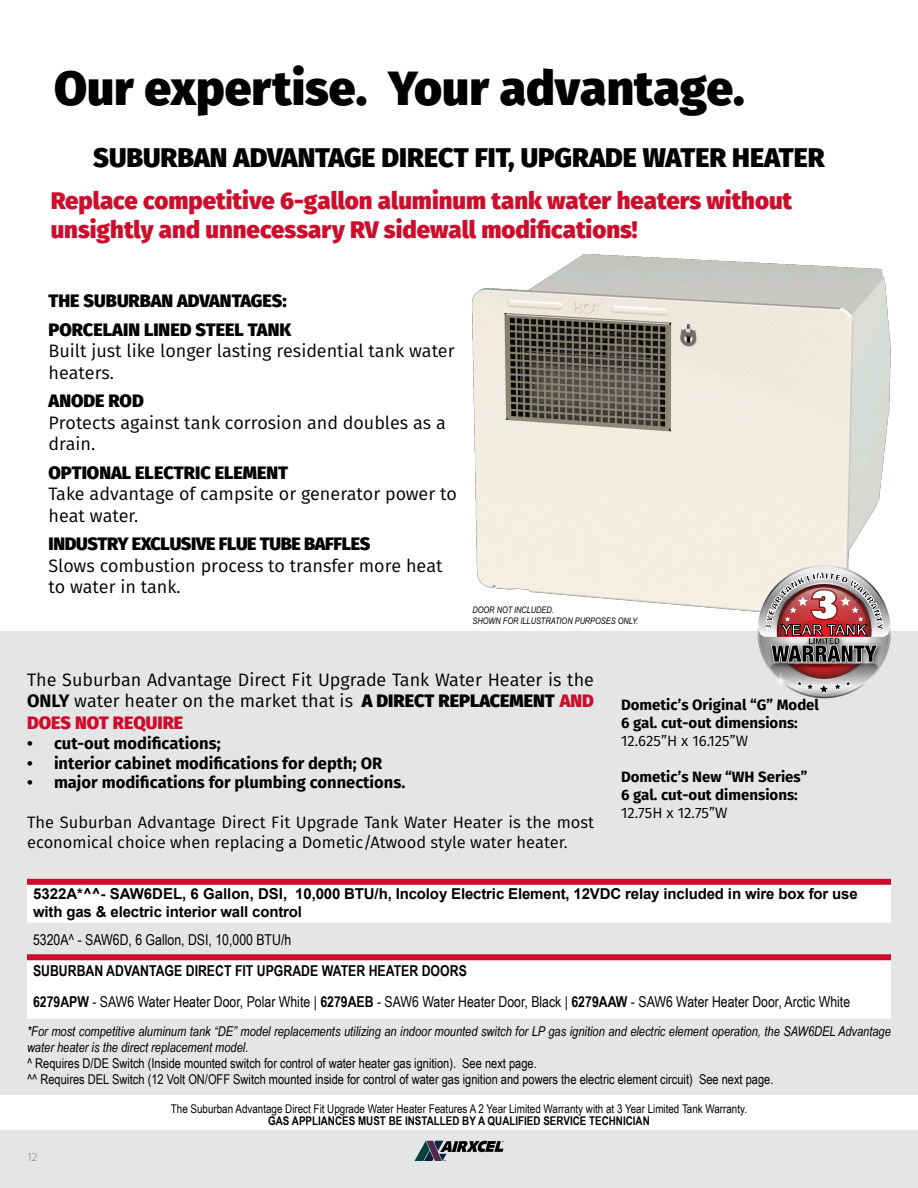
<style>
.page{position:relative;width:918px;height:1188px;background:#fff}
.page>*{position:absolute;margin:0;border:0;box-sizing:border-box;transform-origin:0 0}
.t1{font:800 48px "Fira Sans";color:#000}
.t2{font:800 27px "Fira Sans";color:#000}
.t3{font:800 24px/28.8px "Fira Sans";color:#ce0d2c}
.t4{font:18px/21.6px "Fira Sans";color:#000}
.t5{font:800 18px "Fira Sans";color:#000}
.t6{font:800 18px "Fira Sans";letter-spacing:-.02em;color:#000}
.t7{font:16.5px/19.8px "Fira Sans";color:#000}
.t8{font:700 16.5px "Fira Sans";color:#000}
.t9{font:15px "Arial Narrow";color:#000}
.t10{font:700 15px/18px "Arial";letter-spacing:-.01em;color:#000}
.t11{font:700 15px "Fira Sans";color:#000}
.t12{font:700 15px "Arial Narrow";color:#000}
.t13{font:15px "Fira Sans";color:#000}
.t14{font:13.5px "Arial Narrow";color:#000}
.t15{font:italic 13.5px/16.2px "Arial Narrow";color:#000}
.t16{font:12px "Arial Narrow";color:#000}
.t17{font:700 12px "Arial Narrow";color:#000}
.t18{font:200 12px "Fira Sans";color:#676463}
.t19{font:italic 9px "Arial Narrow";color:#000}
.s1{font-weight:700}
.s2{font-weight:800}
.s3{font-weight:800;color:#ce0d2c}
</style>
<div class="page">
<div style="left:0;top:1130px;width:918px;height:58px;background:#e3e5e6"></div>
<div style="left:0;top:632px;width:918px;height:463px;background:#e3e5e6"></div>
<img style="left:472px;top:254px;width:419px;height:363px">
<svg style="left:27px;top:885px;width:864px;height:134px;fill:#fff"></svg>
<div style="left:27px;top:879px;width:864px;height:6px;background:#ce0d2c"></div>
<div style="left:27px;top:954px;width:864px;height:6px;background:#ce0d2c"></div>
<svg style="left:414px;top:1141px;width:90px;height:20px"></svg>
<svg style="left:759px;top:565px;width:130px;height:130px"></svg>
<p class="t1" style="left:54px;top:55px;width:692px">Our expertise. Your advantage.</p>
<p class="t2" style="left:93px;top:139px;width:733px">SUBURBAN ADVANTAGE DIRECT FIT, UPGRADE WATER HEATER</p>
<p class="t3" style="left:51px;top:186px;width:743px">Replace competitive 6-gallon aluminum tank water heaters without unsightly and unnecessary RV sidewall modifications!</p>
<p class="t5" style="left:49px;top:288px;width:240px">THE SUBURBAN ADVANTAGES:</p>
<p class="t5" style="left:49px;top:317px;width:244px">PORCELAIN LINED STEEL TANK</p>
<p class="t4" style="left:49px;top:340px;width:408px">Built just like longer lasting residential tank water heaters.</p>
<p class="t5" style="left:49px;top:388px;width:97px">ANODE ROD</p>
<p class="t4" style="left:49px;top:412px;width:399px">Protects against tank corrosion and doubles as a drain.</p>
<p class="t5" style="left:49px;top:460px;width:241px">OPTIONAL ELECTRIC ELEMENT</p>
<p class="t4" style="left:49px;top:483px;width:410px">Take advantage of campsite or generator power to heat water.</p>
<p class="t6" style="left:49px;top:531px;width:323px">INDUSTRY EXCLUSIVE FLUE TUBE BAFFLES</p>
<p class="t4" style="left:49px;top:555px;width:396px">Slows combustion process to transfer more heat to water in tank.</p>
<p class="t19" style="left:472px;top:604px;width:83px">DOOR NOT INCLUDED.</p>
<p class="t19" style="left:472px;top:615px;width:167px">SHOWN FOR ILLUSTRATION PURPOSES ONLY.</p>
<p class="t4" style="left:27px;top:669px;width:569px;text-align:justify">The Suburban Advantage Direct Fit Upgrade Tank Water Heater is the <span class="s1">ONLY</span> water heater on the market that is <span class="s2">A DIRECT REPLACEMENT</span> <span class="s3">AND DOES NOT REQUIRE</span></p>
<p class="t8" style="left:27px;top:731px;width:195px">• cut-out modifications;</p>
<p class="t8" style="left:27px;top:751px;width:357px">• interior cabinet modifications for depth; OR</p>
<p class="t8" style="left:27px;top:771px;width:380px">• major modifications for plumbing connections.</p>
<p class="t7" style="left:27px;top:812px;width:569px">The Suburban Advantage Direct Fit Upgrade Tank Water Heater is the most economical choice when replacing a Dometic/Atwood style water heater.</p>
<p class="t11" style="left:621px;top:695px;width:200px">Dometic’s Original “G” Model</p>
<p class="t11" style="left:621px;top:713px;width:178px">6 gal. cut-out dimensions:</p>
<p class="t13" style="left:621px;top:731px;width:129px">12.625”H x 16.125”W</p>
<p class="t11" style="left:621px;top:767px;width:188px">Dometic’s New “WH Series”</p>
<p class="t11" style="left:621px;top:785px;width:178px">6 gal. cut-out dimensions:</p>
<p class="t13" style="left:621px;top:803px;width:108px">12.75H x 12.75”W</p>
<p class="t10" style="left:33px;top:885px;width:826px">5322A*^^- SAW6DEL, 6 Gallon, DSI, 10,000 BTU/h, Incoloy Electric Element, 12VDC relay included in wire box for use with gas &amp; electric interior wall control</p>
<p class="t9" style="left:33px;top:929px;width:260px">5320A^ - SAW6D, 6 Gallon, DSI, 10,000 BTU/h</p>
<p class="t12" style="left:33px;top:960px;width:435px">SUBURBAN ADVANTAGE DIRECT FIT UPGRADE WATER HEATER DOORS</p>
<p class="t9" style="left:33px;top:991px;width:819px"><span class="s1">6279APW</span> - SAW6 Water Heater Door, Polar White | <span class="s1">6279AEB</span> - SAW6 Water Heater Door, Black | <span class="s1">6279AAW</span> - SAW6 Water Heater Door, Arctic White</p>
<p class="t15" style="left:27px;top:1023px;width:865px">*For most competitive aluminum tank “DE” model replacements utilizing an indoor mounted switch for LP gas ignition and electric element operation, the SAW6DEL Advantage water heater is the direct replacement model.</p>
<p class="t14" style="left:27px;top:1054px;width:511px">^ Requires D/DE Switch (Inside mounted switch for control of water heater gas ignition). See next page.</p>
<p class="t14" style="left:27px;top:1070px;width:748px">^^ Requires DEL Switch (12 Volt ON/OFF Switch mounted inside for control of water gas ignition and powers the electric element circuit) See next page.</p>
<p class="t18" style="left:27px;top:1148px;width:12px">12</p>
<p class="t16" style="left:171px;top:1100px;width:578px">The Suburban Advantage Direct Fit Upgrade Water Heater Features A 2 Year Limited Warranty with at 3 Year Limited Tank Warranty.</p>
<p class="t17" style="left:268px;top:1112px;width:383px">GAS APPLIANCES MUST BE INSTALLED BY A QUALIFIED SERVICE TECHNICIAN</p>
</div>
